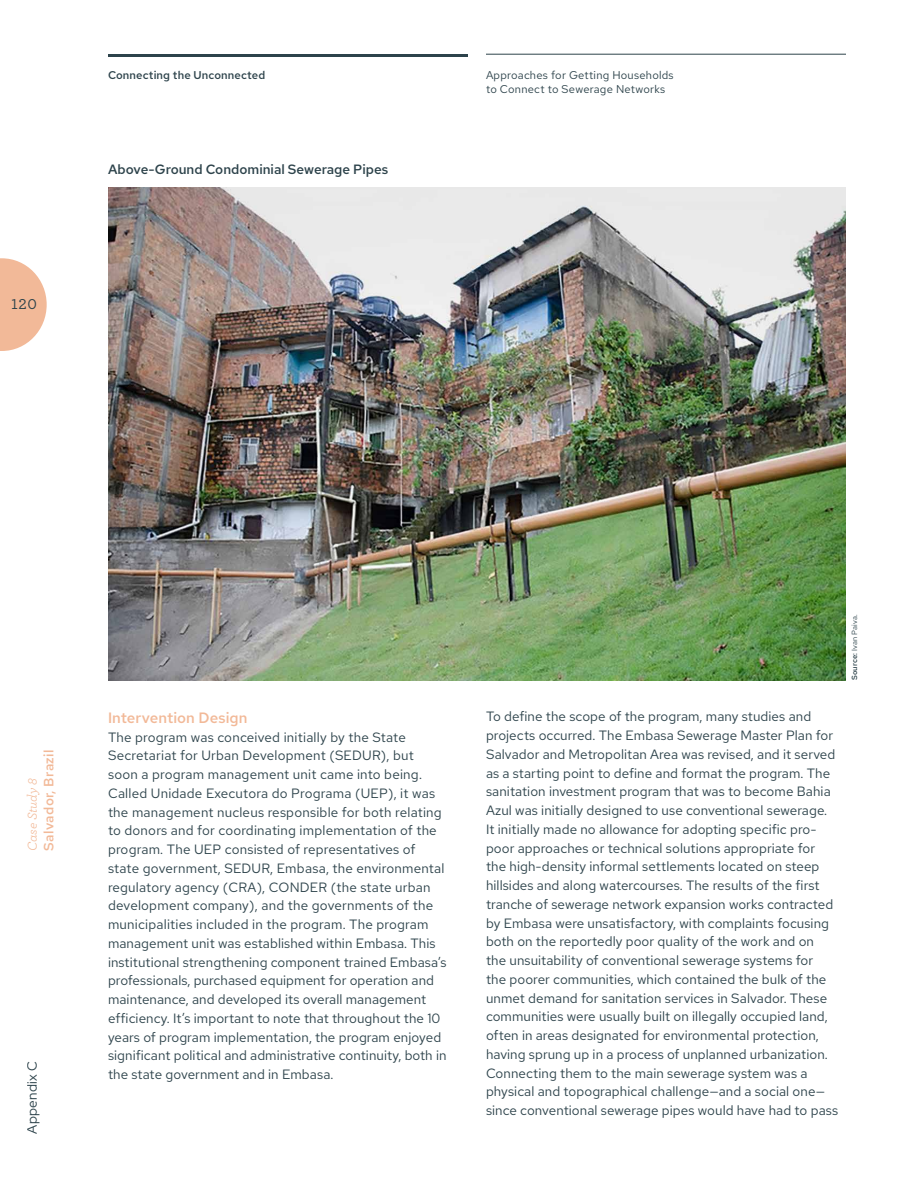
<style>
.page{position:relative;width:918px;height:1188px;background:#fff}
.page>*{position:absolute;margin:0;border:0;box-sizing:border-box;transform-origin:0 0}
.t1{font:500 15px "Red Hat Text";letter-spacing:.005em;color:#f2b998}
.t2{font:500 15px "Archer Pro";color:#2d434b}
.t3{font:13.5px/18.8px "Red Hat Text";letter-spacing:.005em;color:#2d434b}
.t4{font:500 13.5px "Red Hat Text";color:#2d434b}
.t5{font:500 13.5px "Red Hat Text";letter-spacing:.025em;color:#f2b998}
.t6{font:italic 13.5px "Archer Pro";letter-spacing:-.01em;color:#f2b998}
.t7{font:13.5px "Red Hat Display";letter-spacing:.025em;color:#2d434b}
.t8{font:11.25px/14.2px "Red Hat Text";letter-spacing:.02em;color:#2d434b}
.t9{font:500 11.25px "Red Hat Text";letter-spacing:.01em;color:#2d434b}
.t10{font:7.5px "Red Hat Text";letter-spacing:.02em;color:#2d434b}
.s1{font-weight:500}
</style>
<div class="page">
<svg style="left:0;top:258px;width:47px;height:93px"></svg>
<img style="left:108px;top:187px;width:738px;height:493px">
<hr style="left:486px;top:54px;width:360px;height:1px;background:#2d434b">
<hr style="left:108px;top:54px;width:360px;height:3px;background:#2d434b">
<p class="t2" style="left:11px;top:293px;width:27px">120</p>
<p class="t9" style="left:108px;top:68px;width:159px">Connecting the Unconnected</p>
<p class="t4" style="left:108px;top:161px;width:282px">Above-Ground Condominial Sewerage Pipes</p>
<p class="t8" style="left:486px;top:68px;width:189px">Approaches for Getting Households to Connect to Sewerage Networks</p>
<p class="t5" style="left:40px;top:851px;width:103px;rotate:-90deg">Salvador, Brazil</p>
<p class="t6" style="left:23px;top:851px;width:74px;rotate:-90deg">Case Study 8</p>
<p class="t7" style="left:23px;top:1134px;width:75px;rotate:-90deg">Appendix C</p>
<p class="t1" style="left:108px;top:708px;width:141px">Intervention Design</p>
<p class="t3" style="left:108px;top:727px;width:340px">The program was conceived initially by the State Secretariat for Urban Development (SEDUR), but soon a program management unit came into being.<br>Called Unidade Executora do Programa (UEP), it was the management nucleus responsible for both relating to donors and for coordinating implementation of the program. The UEP consisted of representatives of state government, SEDUR, Embasa, the environmental regulatory agency (CRA), CONDER (the state urban development company), and the governments of the municipalities included in the program. The program management unit was established within Embasa. This institutional strengthening component trained Embasa’s professionals, purchased equipment for operation and maintenance, and developed its overall management efficiency. It’s important to note that throughout the 10 years of program implementation, the program enjoyed significant political and administrative continuity, both in the state government and in Embasa.</p>
<p class="t3" style="left:486px;top:707px;width:354px">To define the scope of the program, many studies and projects occurred. The Embasa Sewerage Master Plan for Salvador and Metropolitan Area was revised, and it served as a starting point to define and format the program. The sanitation investment program that was to become Bahia Azul was initially designed to use conventional sewerage.<br>It initially made no allowance for adopting specific pro&shy;poor approaches or technical solutions appropriate for the high-density informal settlements located on steep hillsides and along watercourses. The results of the first tranche of sewerage network expansion works contracted by Embasa were unsatisfactory, with complaints focusing both on the reportedly poor quality of the work and on<br>the unsuitability of conventional sewerage systems for<br>the poorer communities, which contained the bulk of the unmet demand for sanitation services in Salvador. These communities were usually built on illegally occupied land, often in areas designated for environmental protection, having sprung up in a process of unplanned urbanization.<br>Connecting them to the main sewerage system was a physical and topographical challenge—and a social one— since conventional sewerage pipes would have had to pass</p>
<p class="t10" style="left:850px;top:680px;width:67px;rotate:-90deg"><span class="s1">Source:</span> Ivan Paiva.</p>
</div>
